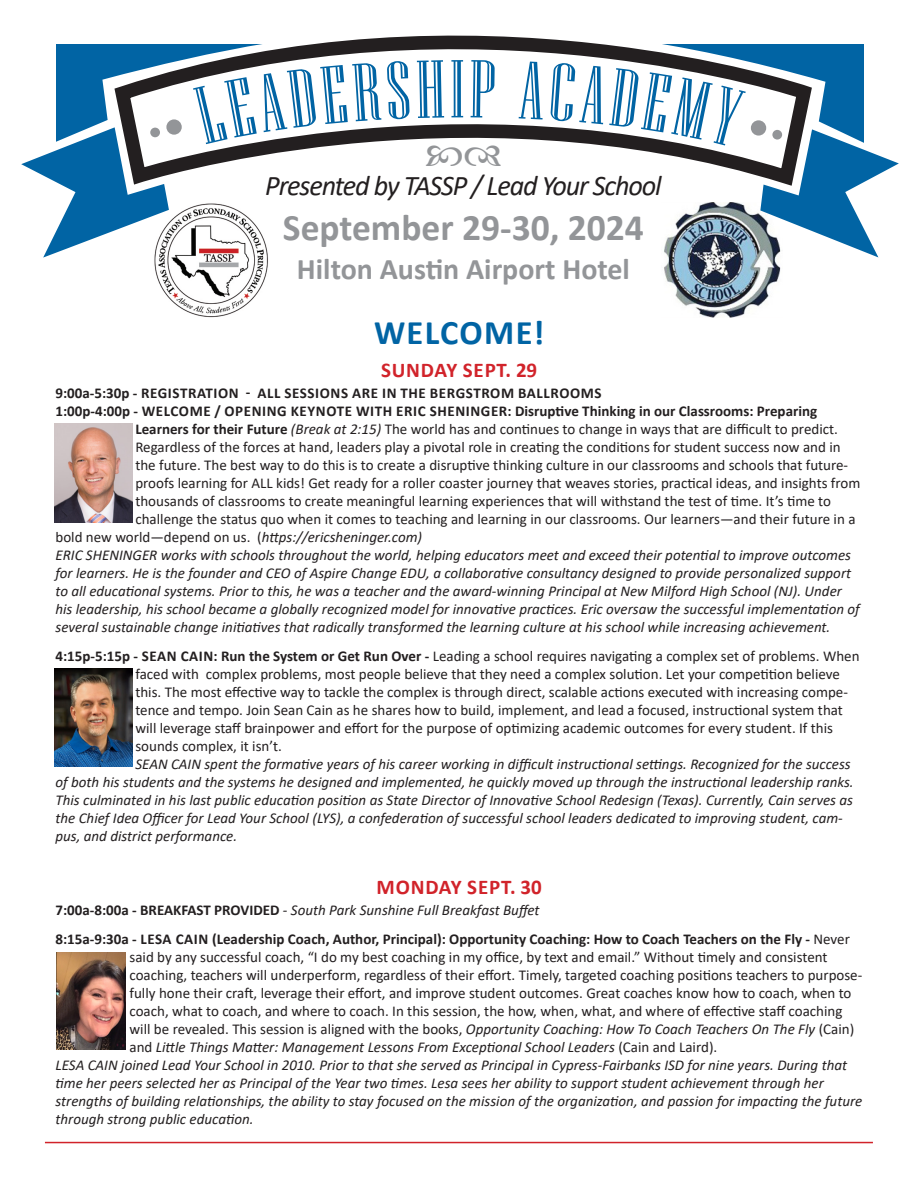
<style>
.page{position:relative;width:918px;height:1188px;background:#fff}
.page>*{position:absolute;margin:0;border:0;box-sizing:border-box;transform-origin:0 0}
.t1{font:81.75px "Niagara Engraved";color:#0164a4;scale:1.1 1}
.t2{font:700 37.5px "Calibri";color:#939598}
.t3{font:700 34.5px "Calibri";letter-spacing:.04em;color:#0164a4}
.t4{font:700 30px "Calibri";color:#939598}
.t5{font:italic 28.5px "Calibri";letter-spacing:-.04em;color:#231f20}
.t6{font:700 21px "Calibri";letter-spacing:.04em;color:#d1232a}
.t7{font:15px/18px "Calibri";color:#231f20}
.t8{font:italic 15px/18px "Calibri";color:#231f20}
.t9{font:700 15px "Calibri";color:#231f20}
.t10{font:700 15px "Calibri";letter-spacing:.04em;color:#231f20}
.s1{font-weight:700}
.s2{font-style:italic}
.s3{font-style:normal}
.s4{font-weight:700;font-style:normal}
</style>
<div class="page">
<img style="left:186px;top:311px;width:51px;height:6px">
<img style="left:699px;top:311px;width:46px;height:6px">
<div style="left:56px;top:44px;width:808px;height:85px;background:#0164a4"></div>
<svg style="left:105px;top:35px;width:713px;height:276px"></svg>
<div style="left:166px;top:119px;width:16px;height:16px;background:#939598;border-radius:50%"></div>
<div style="left:751px;top:120px;width:15px;height:16px;background:#939598;border-radius:50%"></div>
<svg style="left:21px;top:127px;width:148px;height:131px"></svg>
<svg style="left:760px;top:129px;width:139px;height:128px"></svg>
<img style="left:54px;top:668px;width:78px;height:99px">
<img style="left:56px;top:952px;width:69px;height:97px">
<img style="left:54px;top:424px;width:78px;height:99px">
<hr style="left:45px;top:1142px;width:828px;height:1px;background:#d1232a">
<svg style="left:426px;top:146px;width:75px;height:20px"></svg>
<svg style="left:193px;top:63px;width:188px;height:81px"></svg>
<svg style="left:387px;top:61px;width:23px;height:59px"></svg>
<svg style="left:417px;top:60px;width:27px;height:58px"></svg>
<svg style="left:471px;top:60px;width:24px;height:58px"></svg>
<svg style="left:519px;top:61px;width:227px;height:86px"></svg>
<p class="t1" style="left:450px;top:46px;width:15px">I</p>
<p class="t5" style="left:265px;top:166px;width:398px">Presented by TASSP / Lead Your School</p>
<p class="t2" style="left:283px;top:201px;width:362px">September 29-30, 2024</p>
<p class="t4" style="left:297px;top:248px;width:334px">Hilton Austin Airport Hotel</p>
<p class="t3" style="left:374px;top:309px;width:172px">WELCOME!</p>
<p class="t6" style="left:381px;top:355px;width:158px">SUNDAY SEPT. 29</p>
<p class="t10" style="left:56px;top:382px;width:548px">9:00a-5:30p - REGISTRATION - ALL SESSIONS ARE IN THE BERGSTROM BALLROOMS</p>
<p class="t9" style="left:56px;top:400px;width:763px">1:00p-4:00p - WELCOME / OPENING KEYNOTE WITH ERIC SHENINGER: Disruptive Thinking in our Classrooms: Preparing</p>
<p class="t7" style="left:135px;top:420px;width:704px"><span class="s1">Learners for their Future</span> <span class="s2">(Break at 2:15)</span> The world has and continues to change in ways that are difficult to predict.</p>
<p class="t7" style="left:135px;top:438px;width:707px">Regardless of the forces at hand, leaders play a pivotal role in creating the conditions for student success now and in</p>
<p class="t7" style="left:135px;top:456px;width:714px">the future. The best way to do this is to create a disruptive thinking culture in our classrooms and schools that future-</p>
<p class="t7" style="left:135px;top:474px;width:727px">proofs learning for ALL kids! Get ready for a roller coaster journey that weaves stories, practical ideas, and insights from</p>
<p class="t7" style="left:135px;top:492px;width:697px">thousands of classrooms to create meaningful learning experiences that will withstand the test of time. It’s time to</p>
<p class="t7" style="left:135px;top:510px;width:722px">challenge the status quo when it comes to teaching and learning in our classrooms. Our learners—and their future in a</p>
<p class="t8" style="left:56px;top:527px;width:368px"><span class="s3">bold new world—depend on us. (</span>https://ericsheninger.com)</p>
<p class="t8" style="left:56px;top:545px;width:806px">ERIC SHENINGER works with schools throughout the world, helping educators meet and exceed their potential to improve outcomes for learners. He is the founder and CEO of Aspire Change EDU, a collaborative consultancy designed to provide personalized support to all educational systems. Prior to this, he was a teacher and the award-winning Principal at New Milford High School (NJ). Under his leadership, his school became a globally recognized model for innovative practices. Eric oversaw the successful implementation of several sustainable change initiatives that radically transformed the learning culture at his school while increasing achievement.</p>
<p class="t7" style="left:135px;top:646px;width:726px;text-indent:-80px"><span class="s1">4:15p-5:15p - SEAN CAIN: Run the System or Get Run Over -</span> Leading a school requires navigating a complex set of problems. When faced with complex problems, most people believe that they need a complex solution. Let your competition believe this. The most effective way to tackle the complex is through direct, scalable actions executed with increasing compe&shy;tence and tempo. Join Sean Cain as he shares how to build, implement, and lead a focused, instructional system that will leverage staff brainpower and effort for the purpose of optimizing academic outcomes for every student. If this sounds complex, it isn’t.</p>
<p class="t8" style="left:56px;top:754px;width:800px;text-indent:80px">SEAN CAIN spent the formative years of his career working in difficult instructional settings. Recognized for the success of both his students and the systems he designed and implemented, he quickly moved up through the instructional leadership ranks.<br>This culminated in his last public education position as State Director of Innovative School Redesign (Texas). Currently, Cain serves as the Chief Idea Officer for Lead Your School (LYS), a confederation of successful school leaders dedicated to improving student, cam&shy;pus, and district performance.</p>
<p class="t6" style="left:377px;top:872px;width:167px">MONDAY SEPT. 30</p>
<p class="t8" style="left:56px;top:901px;width:486px"><span class="s4">7:00a-8:00a - BREAKFAST PROVIDED</span> - South Park Sunshine Full Breakfast Buffet</p>
<p class="t7" style="left:130px;top:930px;width:734px;text-indent:-74px"><span class="s1">8:15a-9:30a - LESA CAIN (Leadership Coach, Author, Principal): Opportunity Coaching: How to Coach Teachers on the Fly -</span> Never said by any successful coach, “I do my best coaching in my office, by text and email.” Without timely and consistent coaching, teachers will underperform, regardless of their effort. Timely, targeted coaching positions teachers to purpose&shy;fully hone their craft, leverage their effort, and improve student outcomes. Great coaches know how to coach, when to coach, what to coach, and where to coach. In this session, the how, when, what, and where of effective staff coaching will be revealed. This session is aligned with the books, <span class="s2">Opportunity Coaching: How To Coach Teachers On The Fly</span> (Cain) and <span class="s2">Little Things Matter: Management Lessons From Exceptional School Leaders</span> (Cain and Laird).</p>
<p class="t8" style="left:56px;top:1055px;width:808px">LESA CAIN joined Lead Your School in 2010. Prior to that she served as Principal in Cypress-Fairbanks ISD for nine years. During that time her peers selected her as Principal of the Year two times. Lesa sees her ability to support student achievement through her strengths of building relationships, the ability to stay focused on the mission of the organization, and passion for impacting the future through strong public education.</p>
</div>
